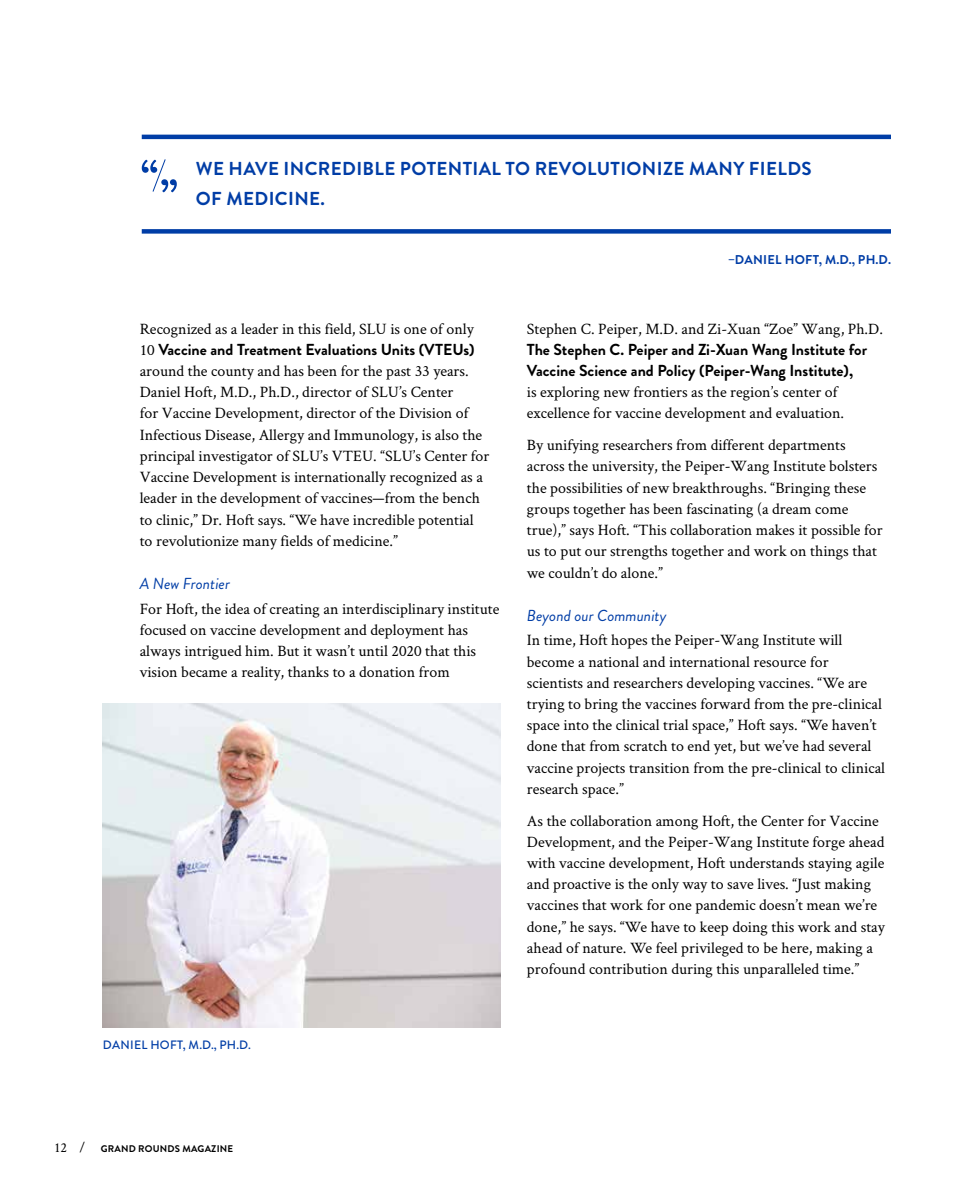
<style>
.page{position:relative;width:972px;height:1188px;background:#fff}
.page>*{position:absolute;margin:0;border:0;box-sizing:border-box;transform-origin:0 0}
.t1{font:700 18.75px/30px "Brandon Grotesque";letter-spacing:.02em;color:#003da6}
.t2{font:15.9px/21.1px "Crimson Text";color:#000}
.t3{font:700 15.9px/21.1px "Brandon Grotesque";color:#000}
.t4{font:italic 15.9px "Brandon Grotesque";color:#003da6}
.t5{font:700 12.75px "Brandon Grotesque";letter-spacing:.02em;color:#003da6}
.t6{font:500 12.15px "Brandon Grotesque";letter-spacing:.02em;color:#003da6}
.t7{font:700 9.6px "Brandon Grotesque";letter-spacing:.02em;color:#000}
.s1{font-family:"Brandon Grotesque";font-weight:700}
.s2{font-family:"Crimson Text";font-weight:400;font-size:13.8px}
</style>
<div class="page">
<div style="left:142px;top:229px;width:749px;height:5px;background:#003da6"></div>
<hr style="left:142px;top:135px;width:749px;height:4px;background:#003da6">
<svg style="left:142px;top:159px;width:35px;height:33px"></svg>
<img style="left:103px;top:704px;width:398px;height:323px">
<p class="t1" style="left:196px;top:154px;width:617px">WE HAVE INCREDIBLE POTENTIAL TO REVOLUTIONIZE MANY FIELDS<br>OF MEDICINE.</p>
<p class="t2" style="left:140px;top:317px;width:351px">Recognized as a leader in this field, SLU is one of only 10 <span class="s1">Vaccine and Treatment Evaluations Units (VTEUs) </span>around the county and has been for the past 33 years.<br>Daniel Hoft, M.D., Ph.D., director of SLU’s Center<br>for Vaccine Development, director of the Division of Infectious Disease, Allergy and Immunology, is also the principal investigator of SLU’s VTEU. “SLU’s Center for Vaccine Development is internationally recognized as a leader in the development of vaccines—from the bench to clinic,” Dr. Hoft says. “We have incredible potential to revolutionize many fields of medicine.”</p>
<p class="t4" style="left:140px;top:573px;width:92px">A New Frontier</p>
<p class="t2" style="left:140px;top:597px;width:361px">For Hoft, the idea of creating an interdisciplinary institute focused on vaccine development and deployment has always intrigued him. But it wasn’t until 2020 that this vision became a reality, thanks to a donation from</p>
<p class="t6" style="left:103px;top:1037px;width:149px">DANIEL HOFT, M.D., PH.D.</p>
<h6 class="t5" style="left:728px;top:250px;width:164px">–DANIEL HOFT, M.D., PH.D.</h6>
<p class="t2" style="left:527px;top:317px;width:358px">Stephen C. Peiper, M.D. and Zi-Xuan “Zoe” Wang, Ph.D.</p>
<p class="t3" style="left:527px;top:339px;width:342px">The Stephen C. Peiper and Zi-Xuan Wang Institute for<br>Vaccine Science and Policy (Peiper-Wang Institute),</p>
<p class="t2" style="left:527px;top:381px;width:319px">is exploring new frontiers as the region’s center of excellence for vaccine development and evaluation.</p>
<p class="t2" style="left:527px;top:434px;width:357px">By unifying researchers from different departments across the university, the Peiper-Wang Institute bolsters the possibilities of new breakthroughs. “Bringing these groups together has been fascinating (a dream come true),” says Hoft. “This collaboration makes it possible for us to put our strengths together and work on things that we couldn’t do alone.”</p>
<p class="t4" style="left:527px;top:605px;width:141px">Beyond our Community</p>
<p class="t2" style="left:527px;top:629px;width:360px">In time, Hoft hopes the Peiper-Wang Institute will become a national and international resource for scientists and researchers developing vaccines. “We are trying to bring the vaccines forward from the pre-clinical space into the clinical trial space,” Hoft says. “We haven’t done that from scratch to end yet, but we’ve had several vaccine projects transition from the pre-clinical to clinical research space.”</p>
<p class="t2" style="left:527px;top:809px;width:359px">As the collaboration among Hoft, the Center for Vaccine Development, and the Peiper-Wang Institute forge ahead with vaccine development, Hoft understands staying agile and proactive is the only way to save lives. “Just making vaccines that work for one pandemic doesn’t mean we’re done,” he says. “We have to keep doing this work and stay ahead of nature. We feel privileged to be here, making a profound contribution during this unparalleled time.”</p>
<p class="t7" style="left:54px;top:1142px;width:181px"><span class="s2">12 /</span> GRAND ROUNDS MAGAZINE</p>
</div>
